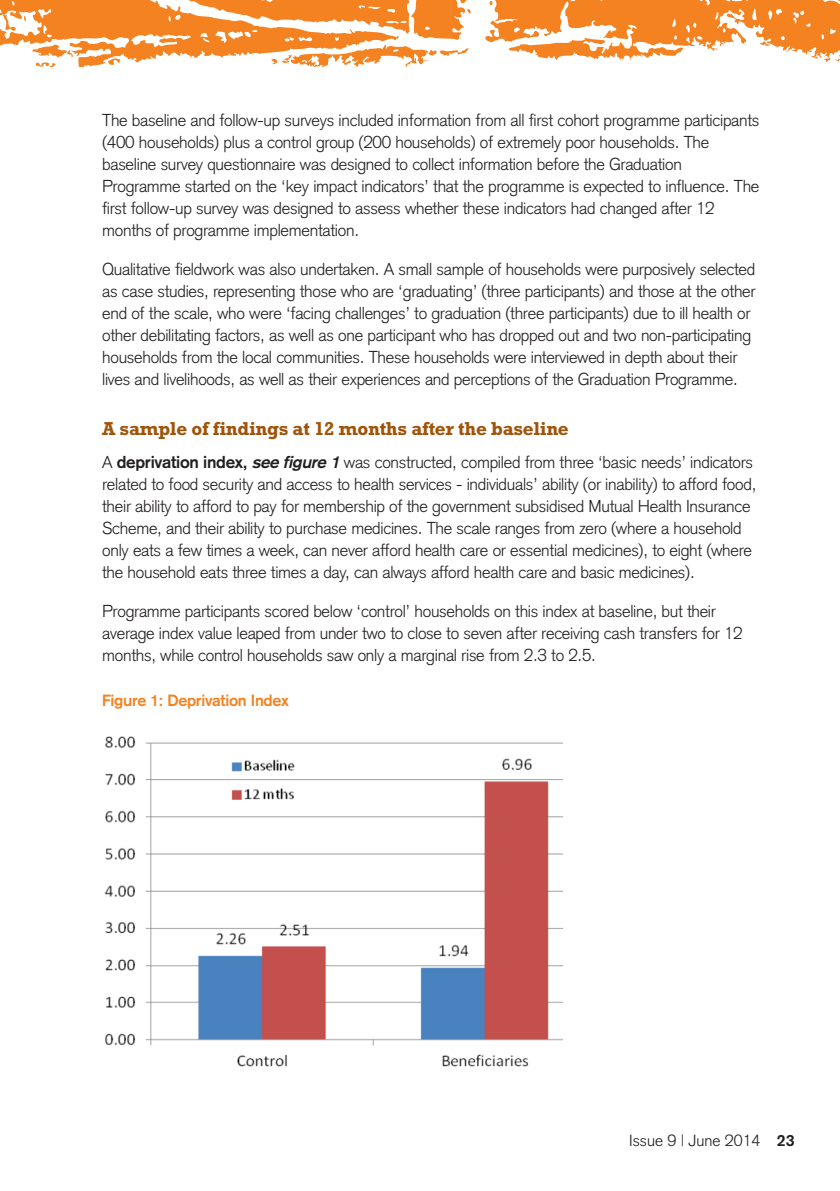
<style>
.page{position:relative;width:840px;height:1191px;background:#fff}
.page>*{position:absolute;margin:0;border:0;box-sizing:border-box;transform-origin:0 0}
.t1{font:700 19px "Rockwell";letter-spacing:-.015em;color:#a15409}
.t2{font:300 17px/22px "Akzidenz Grotesk";letter-spacing:-.015em;color:#231f20}
.t3{font:700 16px "Akzidenz Grotesk";letter-spacing:-.015em;color:#f58220}
.t4{font:300 16px "Akzidenz Grotesk";color:#231f20}
.s1{font-weight:700}
.s2{font-weight:700;font-style:italic}
</style>
<div class="page">
<img style="left:104px;top:736px;width:457px;height:331px">
<svg style="left:0;top:0;width:839px;height:67px"></svg>
<p class="t2" style="left:102px;top:111px;width:658px">The baseline and follow-up surveys included information from all first cohort programme participants (400 households) plus a control group (200 households) of extremely poor households. The baseline survey questionnaire was designed to collect information before the Graduation Programme started on the ‘key impact indicators’ that the programme is expected to influence. The first follow-up survey was designed to assess whether these indicators had changed after 12 months of programme implementation.</p>
<p class="t2" style="left:102px;top:260px;width:654px">Qualitative fieldwork was also undertaken. A small sample of households were purposively selected as case studies, representing those who are ‘graduating’ (three participants) and those at the other end of the scale, who were ‘facing challenges’ to graduation (three participants) due to ill health or other debilitating factors, as well as one participant who has dropped out and two non-participating households from the local communities. These households were interviewed in depth about their lives and livelihoods, as well as their experiences and perceptions of the Graduation Programme.</p>
<p class="t1" style="left:102px;top:422px;width:468px">A sample of findings at 12 months after the baseline</p>
<p class="t2" style="left:102px;top:453px;width:655px">A <span class="s1">deprivation index,</span> <span class="s2">seefigure1</span>was constructed, compiled from three ‘basic needs’ indicators related to food security and access to health services - individuals’ ability (or inability) to afford food, their ability to afford to pay for membership of the government subsidised Mutual Health Insurance Scheme, and their ability to purchase medicines. The scale ranges from zero (where a household only eats a few times a week, can never afford health care or essential medicines), to eight (where the household eats three times a day, can always afford health care and basic medicines).</p>
<p class="t2" style="left:102px;top:602px;width:641px">Programme participants scored below ‘control’ households on this index at baseline, but their average index value leaped from under two to close to seven after receiving cash transfers for 12 months, while control households saw only a marginal rise from 2.3 to 2.5.</p>
<p class="t3" style="left:102px;top:694px;width:188px">Figure 1: Deprivation Index</p>
<p class="t4" style="left:629px;top:1134px;width:167px">Issue 9 | June 2014 <span class="s1">23</span></p>
</div>
